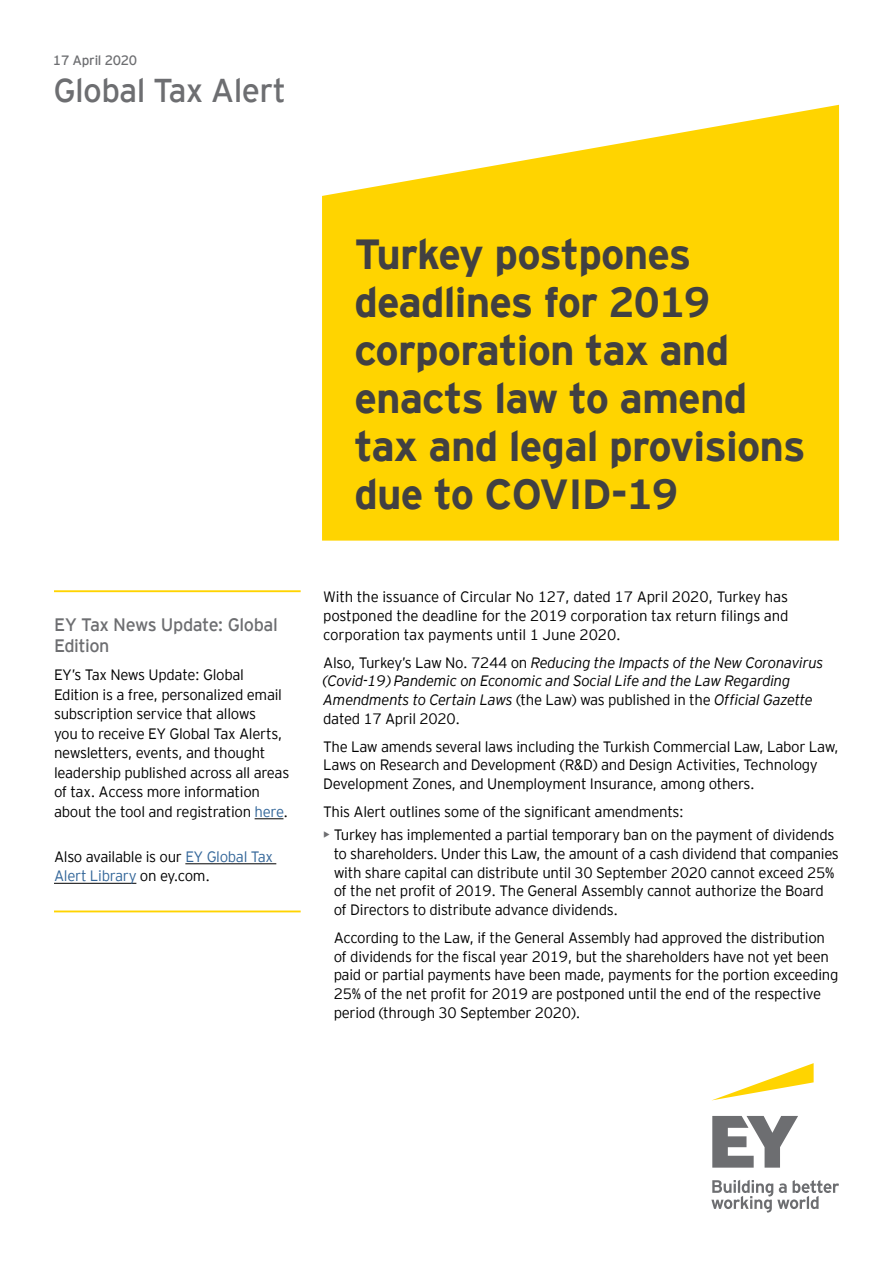
<style>
.page{position:relative;width:893px;height:1263px;background:#fff}
.page>*{position:absolute;margin:0;border:0;box-sizing:border-box;transform-origin:0 0}
.t1{font:700 42px/48px "EY Interstate";letter-spacing:-.02em;color:#414042}
.t2{font:33px "EY Interstate";letter-spacing:-.02em;color:#6d6e71}
.t3{font:18px/21px "EY Interstate";letter-spacing:-.025em;color:#6d6e71}
.t4{font:300 15px/18.8px "EY Interstate";letter-spacing:-.02em;color:#000}
.t5{font:italic 300 15px/18.8px "EY Interstate";letter-spacing:-.02em;color:#000}
.t6{font:13.5px "EY Interstate";letter-spacing:-.02em;color:#6d6e71}
.s1{color:#369}
.s2{font-style:normal}
.s3{font-weight:400;color:#6d6e71}
</style>
<div class="page">
<svg style="left:322px;top:105px;width:517px;height:436px;background:#ffd81a"></svg>
<hr style="left:54px;top:590px;width:247px;height:2px;background:#ffd400">
<svg style="left:255px;top:818px;width:28px;height:1px"></svg>
<hr style="left:185px;top:863px;width:91px;height:1px;background:#000">
<hr style="left:54px;top:883px;width:82px;height:1px;background:#000">
<hr style="left:54px;top:910px;width:247px;height:2px;background:#ffd400">
<svg style="left:713px;top:1063px;width:101px;height:37px"></svg>
<svg style="left:711px;top:1116px;width:128px;height:96px"></svg>
<p class="t6" style="left:53px;top:50px;width:86px">17 April 2020</p>
<h2 class="t2" style="left:53px;top:67px;width:234px">Global Tax Alert</h2>
<p class="t3" style="left:54px;top:613px;width:225px">EY Tax News Update: Global<br>Edition</p>
<p class="t4" style="left:54px;top:664px;width:237px;line-height:19.5px">EY’s Tax News Update: Global Edition is a free, personalized email subscription service that allows<br>you to receive EY Global Tax Alerts, newsletters, events, and thought leadership published across all areas of tax. Access more information about the tool and registration <span class="s1">here</span>.</p>
<p class="t4" style="left:54px;top:846px;width:221px;line-height:19.5px">Also available is our <span class="s1">EY Global Tax<br>Alert Library</span> on ey.com.</p>
<h1 class="t1" style="left:354px;top:227px;width:453px">Turkey postpones deadlines for 2019 corporation tax and enacts law to amend tax and legal provisions due to COVID-19</h1>
<p class="t4" style="left:323px;top:587px;width:467px;text-align:justify">With the issuance of Circular No 127, dated 17 April 2020, Turkey has postponed the deadline for the 2019 corporation tax return filings and corporation tax payments until 1 June 2020.</p>
<p class="t5" style="left:323px;top:652px;width:502px"><span class="s2">Also, Turkey’s Law No. 7244 on</span> Reducing the Impacts of the New Coronavirus (Covid-19) Pandemic on Economic and Social Life and the Law Regarding Amendments to Certain Laws <span class="s2">(the Law) was published in the</span> Official Gazette <span class="s2">dated 17 April 2020.</span></p>
<p class="t4" style="left:323px;top:736px;width:517px">The Law amends several laws including the Turkish Commercial Law, Labor Law,<br>Laws on Research and Development (R&amp;D) and Design Activities, Technology<br>Development Zones, and Unemployment Insurance, among others.</p>
<p class="t4" style="left:323px;top:801px;width:362px">This Alert outlines some of the significant amendments:</p>
<p class="t4" style="left:334px;top:824px;width:507px;text-indent:-10px"><span class="s3">•</span> Turkey has implemented a partial temporary ban on the payment of dividends to shareholders. Under this Law, the amount of a cash dividend that companies with share capital can distribute until 30 September 2020 cannot exceed 25% of the net profit of 2019. The General Assembly cannot authorize the Board of Directors to distribute advance dividends.</p>
<p class="t4" style="left:334px;top:927px;width:506px">According to the Law, if the General Assembly had approved the distribution of dividends for the fiscal year 2019, but the shareholders have not yet been paid or partial payments have been made, payments for the portion exceeding 25% of the net profit for 2019 are postponed until the end of the respective period (through 30 September 2020).</p>
</div>
